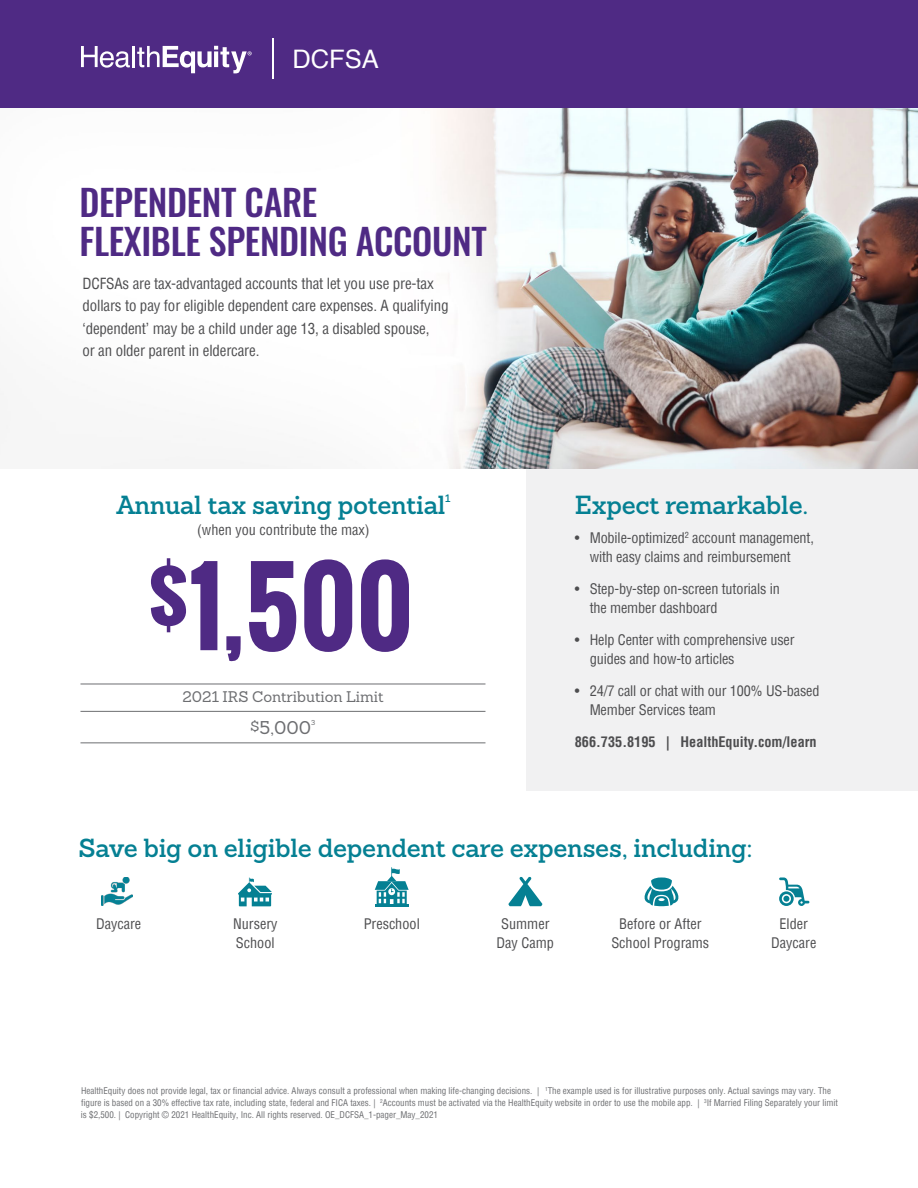
<style>
.page{position:relative;width:918px;height:1188px;background:#fff}
.page>*{position:absolute;margin:0;border:0;box-sizing:border-box;transform-origin:0 0}
.t1{font:700 101.4px "Oswald";color:#4f2a84}
.t2{font:500 36px/39px "Oswald";letter-spacing:-.01em;color:#4f2a84}
.t3{font:25.65px "Helvetica";color:#fff}
.t4{font:600 25.5px "Sanchez Slab";letter-spacing:-.01em;color:#058093}
.t5{font:25.5px "Helvetica";color:#fff}
.t6{font:18px "Sanchez Slab";color:#6d6e71}
.t7{font:condensed 15px/22.5px "Helvetica";letter-spacing:-.01em;color:#4d4d4f}
.t8{font:15px "Sanchez Slab";color:#6d6e71}
.t9{font:condensed 14.25px/19.5px "Helvetica";letter-spacing:-.01em;color:#4d4d4f}
.t10{font:700 condensed 14.25px "Helvetica LT Std";color:#4d4d4f}
.t11{font:600 10.5px "Sanchez Slab";color:#058093}
.t12{font:condensed 9px/12px "Helvetica";color:#6d6e71}
.t13{font:7.05px "Sanchez Slab";color:#6d6e71}
.s1{font-size:90px}
</style>
<div class="page">
<div style="left:526px;top:458px;width:392px;height:333px;background:#f1f1f2"></div>
<img style="left:0;top:107px;width:918px;height:362px">
<div style="left:0;top:0;width:918px;height:107px;background:#4f2a84"></div>
<svg style="left:81px;top:46px;width:49px;height:22px"></svg>
<hr style="left:132px;top:46px;width:3px;height:21px;background:#fff">
<svg style="left:137px;top:46px;width:115px;height:27px"></svg>
<hr style="left:272px;top:38px;width:2px;height:41px;background:#fff">
<hr style="left:80px;top:684px;width:405px;height:1px;background:#6d6e71">
<hr style="left:80px;top:711px;width:405px;height:1px;background:#6d6e71">
<hr style="left:80px;top:743px;width:405px;height:1px;background:#6d6e71">
<img style="left:102px;top:877px;width:31px;height:28px">
<svg style="left:238px;top:877px;width:34px;height:29px"></svg>
<svg style="left:508px;top:877px;width:35px;height:29px"></svg>
<svg style="left:644px;top:877px;width:35px;height:29px"></svg>
<hr style="left:375px;top:904px;width:34px;height:2px;background:#058093">
<svg style="left:375px;top:867px;width:34px;height:37px"></svg>
<svg style="left:779px;top:877px;width:30px;height:29px"></svg>
<h3 class="t5" style="left:292px;top:40px;width:88px">DCFSA</h3>
<h3 class="t3" style="left:292px;top:39px;width:140px">WageWorks</h3>
<h2 class="t2" style="left:80px;top:185px;width:409px">DEPENDENT CARE<br>FLEXIBLE SPENDING ACCOUNT</h2>
<h3 class="t7" style="left:82px;top:272px;width:368px">DCFSAs are tax-advantaged accounts that let you use pre-tax dollars to pay for eligible dependent care expenses. A qualifying ‘dependent’ may be a child under age 13, a disabled spouse,<br>or an older parent in eldercare.</h3>
<h3 class="t4" style="left:116px;top:488px;width:331px">Annual tax saving potential</h3>
<p class="t11" style="left:445px;top:491px;width:7px">1</p>
<h3 class="t9" style="left:197px;top:520px;width:174px">(when you contribute the max)</h3>
<h1 class="t1" style="left:148px;top:531px;width:267px"><sup>$</sup>1<span class="s1">,</span>500</h1>
<h3 class="t8" style="left:183px;top:687px;width:203px">2021 IRS Contribution Limit</h3>
<h3 class="t6" style="left:251px;top:716px;width:62px"><sup>$</sup>5,000</h3>
<p class="t13" style="left:311px;top:718px;width:6px">3</p>
<h3 class="t4" style="left:575px;top:488px;width:235px">Expect remarkable.</h3>
<h3 class="t9" style="left:575px;top:528px;width:241px;text-align:center">• Mobile-optimized<sup>2</sup> account management, with easy claims and reimbursement</h3>
<h3 class="t9" style="left:590px;top:579px;width:192px;text-indent:-15px">• Step-by-step on-screen tutorials in the member dashboard</h3>
<h3 class="t9" style="left:590px;top:630px;width:206px;text-indent:-15px">• Help Center with comprehensive user guides and how-to articles</h3>
<h3 class="t9" style="left:590px;top:681px;width:231px;text-indent:-15px">• 24/7 call or chat with our 100% US-based<br>Member Services team</h3>
<h3 class="t10" style="left:575px;top:733px;width:243px">866.735.8195 | HealthEquity.com/learn</h3>
<h3 class="t4" style="left:79px;top:830px;width:676px">Save big on eligible dependent care expenses, including:</h3>
<h3 class="t9" style="left:96px;top:913px;width:47px">Daycare</h3>
<h3 class="t9" style="left:233px;top:913px;width:46px">Nursery</h3>
<h3 class="t9" style="left:364px;top:913px;width:58px">Preschool</h3>
<h3 class="t9" style="left:501px;top:913px;width:50px">Summer</h3>
<h3 class="t9" style="left:619px;top:913px;width:84px">Before or After</h3>
<h3 class="t9" style="left:780px;top:913px;width:30px">Elder</h3>
<h3 class="t9" style="left:236px;top:933px;width:40px">School</h3>
<h3 class="t9" style="left:497px;top:933px;width:59px">Day Camp</h3>
<h3 class="t9" style="left:611px;top:933px;width:99px">School Programs</h3>
<h3 class="t9" style="left:771px;top:933px;width:47px">Daycare</h3>
<p class="t12" style="left:81px;top:1085px;width:758px">HealthEquity does not provide legal, tax or financial advice. Always consult a professional when making life-changing decisions. | <sup>1</sup>The example used is for illustrative purposes only. Actual savings may vary. The figure is based on a 30% effective tax rate, including state, federal and FICA taxes. | <sup>2</sup>Accounts must be activated via the HealthEquity website in order to use the mobile app. | <sup>3</sup>If Married Filing Separately your limit is $2,500. | Copyright © 2021 HealthEquity, Inc. All rights reserved. OE_DCFSA_1-pager_May_2021</p>
</div>
